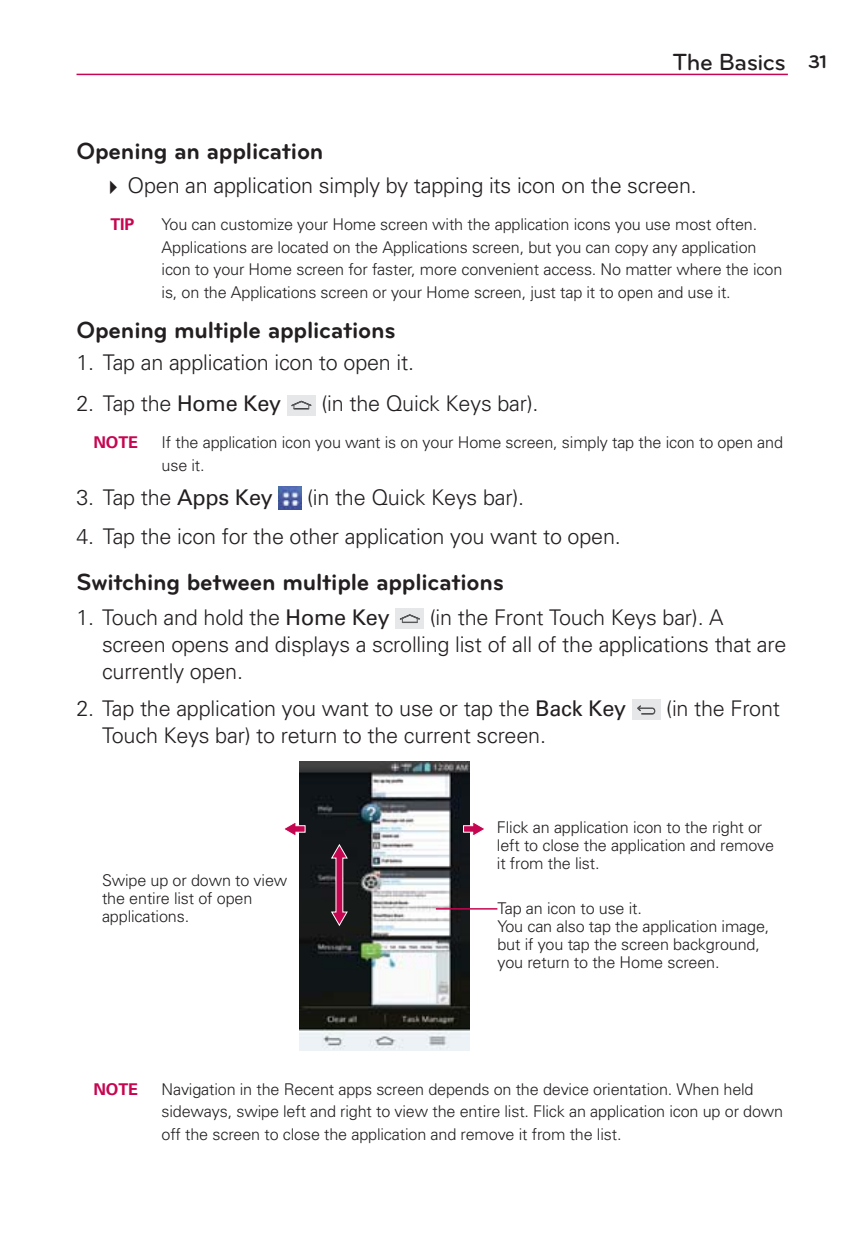
<style>
.page{position:relative;width:864px;height:1242px;background:#fff}
.page>*{position:absolute;margin:0;border:0;box-sizing:border-box;transform-origin:0 0}
.t1{font:700 24.3px "Bryant LG";letter-spacing:-.01em;color:#231f20}
.t2{font:500 24.3px "Bryant LG";letter-spacing:-.02em;color:#231f20}
.t3{font:300 21.6px/27px "Univers";letter-spacing:-.01em;color:#231f20}
.t4{font:300 16.2px/18px "Univers";letter-spacing:-.01em;color:#231f20}
.t5{font:700 16.2px "Univers";letter-spacing:-.01em;color:#c60651}
.s1{font-weight:700;font-size:18.9px}
.s2{font-weight:400}
</style>
<div class="page">
<hr style="left:77px;top:74px;width:711px;height:1px;background:#c60651">
<div style="left:287px;top:395px;width:29px;height:20px;background:#e6e7e8"></div>
<svg style="left:291px;top:400px;width:21px;height:9px"></svg>
<img style="left:279px;top:486px;width:22px;height:23px">
<div style="left:395px;top:609px;width:29px;height:20px;background:#e6e7e8"></div>
<svg style="left:399px;top:614px;width:21px;height:9px"></svg>
<div style="left:632px;top:700px;width:29px;height:20px;background:#e6e7e8"></div>
<svg style="left:637px;top:705px;width:19px;height:10px"></svg>
<img style="left:299px;top:761px;width:171px;height:290px">
<hr style="left:436px;top:908px;width:61px;height:2px;background:#c60651">
<svg style="left:330px;top:843px;width:19px;height:84px;background:#662e46"></svg>
<svg style="left:463px;top:820px;width:21px;height:18px"></svg>
<svg style="left:284px;top:820px;width:22px;height:18px"></svg>
<h1 class="t2" style="left:672px;top:53px;width:156px">The Basics <span class="s1">31</span></h1>
<h1 class="t1" style="left:77px;top:141px;width:248px">Opening an application</h1>
<h2 class="t3" style="left:128px;top:174px;width:571px">Open an application simply by tapping its icon on the screen.</h2>
<p class="t5" style="left:111px;top:219px;width:25px">TIP</p>
<p class="t4" style="left:162px;top:215px;width:622px;line-height:22.5px">You can customize your Home screen with the application icons you use most often.<br>Applications are located on the Applications screen, but you can copy any application icon to your Home screen for faster, more convenient access. No matter where the icon is, on the Applications screen or your Home screen, just tap it to open and use it.</p>
<h1 class="t1" style="left:77px;top:320px;width:321px">Opening multiple applications</h1>
<h2 class="t3" style="left:77px;top:351px;width:339px">1. Tap an application icon to open it.</h2>
<h2 class="t3" style="left:77px;top:392px;width:206px">2. Tap the <span class="s2">Home Key</span></h2>
<h2 class="t3" style="left:321px;top:392px;width:219px">(in the Quick Keys bar).</h2>
<p class="t5" style="left:94px;top:436px;width:46px">NOTE</p>
<p class="t4" style="left:162px;top:433px;width:623px;line-height:22.5px">If the application icon you want is on your Home screen, simply tap the icon to open and use it.</p>
<h2 class="t3" style="left:77px;top:486px;width:198px">3. Tap the <span class="s2">Apps Key</span></h2>
<h2 class="t3" style="left:307px;top:486px;width:219px">(in the Quick Keys bar).</h2>
<h2 class="t3" style="left:77px;top:525px;width:546px">4. Tap the icon for the other application you want to open.</h2>
<h1 class="t1" style="left:77px;top:573px;width:429px">Switching between multiple applications</h1>
<h2 class="t3" style="left:77px;top:606px;width:315px">1. Touch and hold the <span class="s2">Home Key</span></h2>
<h2 class="t3" style="left:102px;top:606px;width:686px;text-indent:328px">(in the Front Touch Keys bar). A screen opens and displays a scrolling list of all of the applications that are currently open.</h2>
<h2 class="t3" style="left:77px;top:697px;width:551px">2. Tap the application you want to use or tap the <span class="s2">Back Key</span></h2>
<h2 class="t3" style="left:666px;top:697px;width:115px">(in the Front</h2>
<h2 class="t3" style="left:102px;top:724px;width:446px">Touch Keys bar) to return to the current screen.</h2>
<p class="t4" style="left:102px;top:872px;width:187px">Swipe up or down to view the entire list of open applications.</p>
<p class="t4" style="left:497px;top:820px;width:279px">Flick an application icon to the right or left to close the application and remove it from the list.</p>
<p class="t4" style="left:497px;top:900px;width:274px">Tap an icon to use it.<br>You can also tap the application image, but if you tap the screen background, you return to the Home screen.</p>
<p class="t5" style="left:94px;top:1083px;width:46px">NOTE</p>
<p class="t4" style="left:162px;top:1079px;width:623px;line-height:22.5px">Navigation in the Recent apps screen depends on the device orientation. When held sideways, swipe left and right to view the entire list. Flick an application icon up or down off the screen to close the application and remove it from the list.</p>
</div>
